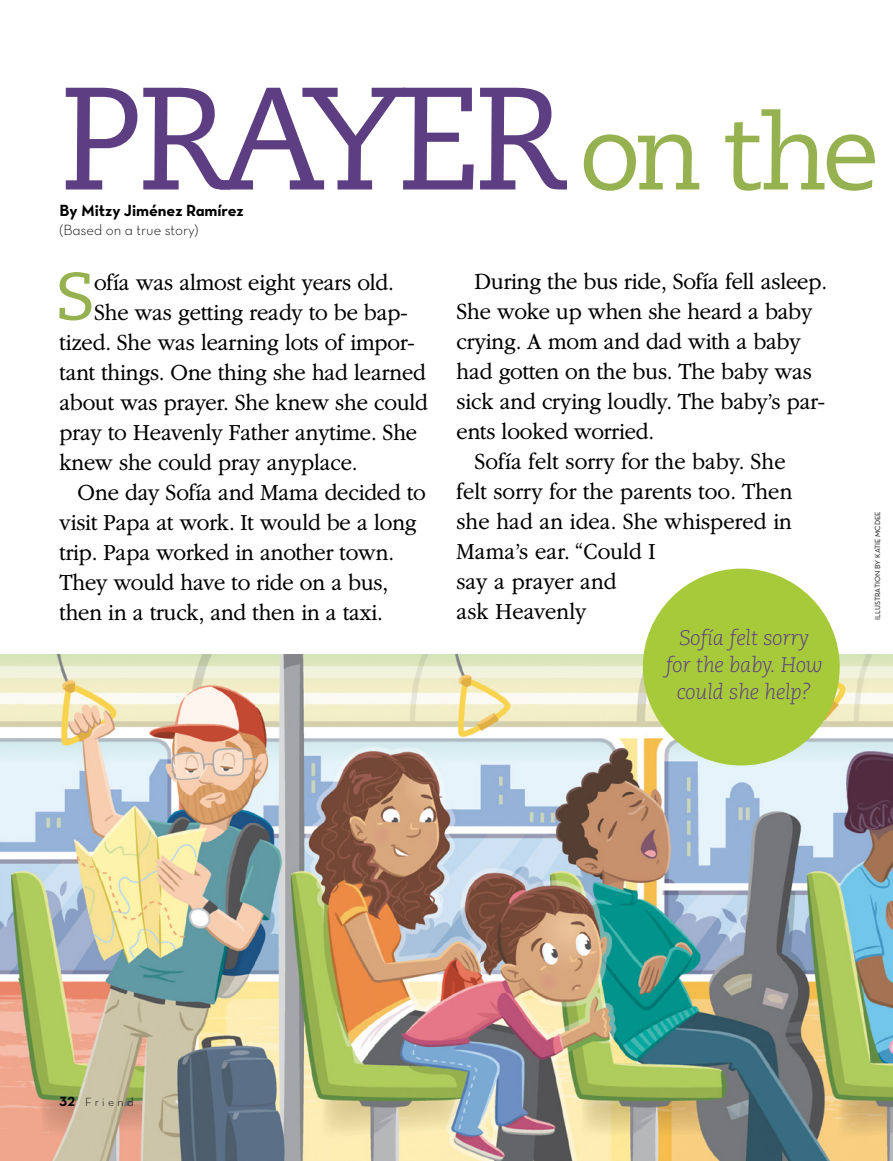
<style>
.page{position:relative;width:893px;height:1161px;background:#fff}
.page>*{position:absolute;margin:0;border:0;box-sizing:border-box;transform-origin:0 0}
.t1{font:145.35px "Caecilialds Std";letter-spacing:-.065em;color:#5d3e82}
.ARTCL_para_first_ext{font:66.9px "Caecilialds Std";color:#96b14f}
.ARTCL_para_extra_lar{font:300 24px/30px "Garamondlds Lat Plus";letter-spacing:-.01em;color:#000;scale:.95 1}
.ARTCL_para_first_ext-2{font:300 24px "Garamondlds Lat Plus";letter-spacing:-.01em;color:#000;scale:.95 1}
.t2{font:italic 300 21px/27px "Caecilialds Std";letter-spacing:-.01em;color:#5d3e82;text-align:center}
.ARTCL-BY_para_first{font:16.5px "Neutralds Lat Bold Alt";letter-spacing:-.005em;color:#000}
.ARTCL-BY_para{font:15px "Neutralds Lat Light Alt";letter-spacing:-.005em;color:#000}
.Folio_L{font:12px "Neutralds Lat Light Alt";letter-spacing:.28em;color:#000}
.t3{font:7.5px "Neutralds Lat Book Alt";color:#000}
.s1{font-size:104.25px;color:#96b14f}
.s2{font-family:"Neutralds Lat Bold Alt";font-size:13.5px}
</style>
<div class="page">
<img style="left:0;top:655px;width:893px;height:506px">
<div style="left:643px;top:569px;width:197px;height:196px;background:#a7ca3b;border-radius:50%"></div>
<p class="t1" style="left:60px;top:55px;width:822px">PRAYER <span class="s1">on the</span></p>
<p class="ARTCL-BY_para_first" style="left:60px;top:197px;width:186px">By Mitzy Jiménez Ramírez</p>
<p class="ARTCL-BY_para" style="left:60px;top:219px;width:140px">(Based on a true story)</p>
<p class="ARTCL_para_first_ext" style="left:55px;top:258px;width:41px">S</p>
<p class="ARTCL_para_first_ext-2" style="left:94px;top:265px;width:317px">ofía was almost eight years old.</p>
<p class="ARTCL_para_first_ext-2" style="left:94px;top:295px;width:332px">She was getting ready to be bap-</p>
<p class="ARTCL_para_first_ext-2" style="left:60px;top:325px;width:375px">tized. She was learning lots of impor-</p>
<p class="ARTCL_para_first_ext-2" style="left:60px;top:355px;width:387px">tant things. One thing she had learned</p>
<p class="ARTCL_para_first_ext-2" style="left:60px;top:385px;width:389px">about was prayer. She knew she could</p>
<p class="ARTCL_para_first_ext-2" style="left:60px;top:415px;width:378px">pray to Heavenly Father anytime. She</p>
<p class="ARTCL_para_first_ext-2" style="left:60px;top:445px;width:316px">knew she could pray anyplace.</p>
<p class="ARTCL_para_extra_lar" style="left:60px;top:475px;width:387px;text-indent:18px">One day Sofía and Mama decided to visit Papa at work. It would be a long trip. Papa worked in another town.<br>They would have to ride on a bus, then in a truck, and then in a taxi.</p>
<p class="ARTCL_para_extra_lar" style="left:456px;top:265px;width:392px;text-indent:18px">During the bus ride, Sofía fell asleep.<br>She woke up when she heard a baby crying. A mom and dad with a baby had gotten on the bus. The baby was sick and crying loudly. The baby’s par&shy;ents looked worried.</p>
<p class="ARTCL_para_extra_lar" style="left:456px;top:445px;width:355px;text-indent:18px">Sofía felt sorry for the baby. She felt sorry for the parents too. Then she had an idea. She whispered in<br>Mama’s ear. “Could I<br>say a prayer and<br>ask Heavenly</p>
<p class="t2" style="left:666px;top:625px;width:159px">Sofía felt sorry for the baby. How could she help?</p>
<p class="t3" style="left:872px;top:620px;width:110px;rotate:-90deg">ILLUSTRATION BY KATIE MCDEE</p>
<p class="Folio_L" style="left:60px;top:1093px;width:76px"><span class="s2">32</span> Friend</p>
</div>
